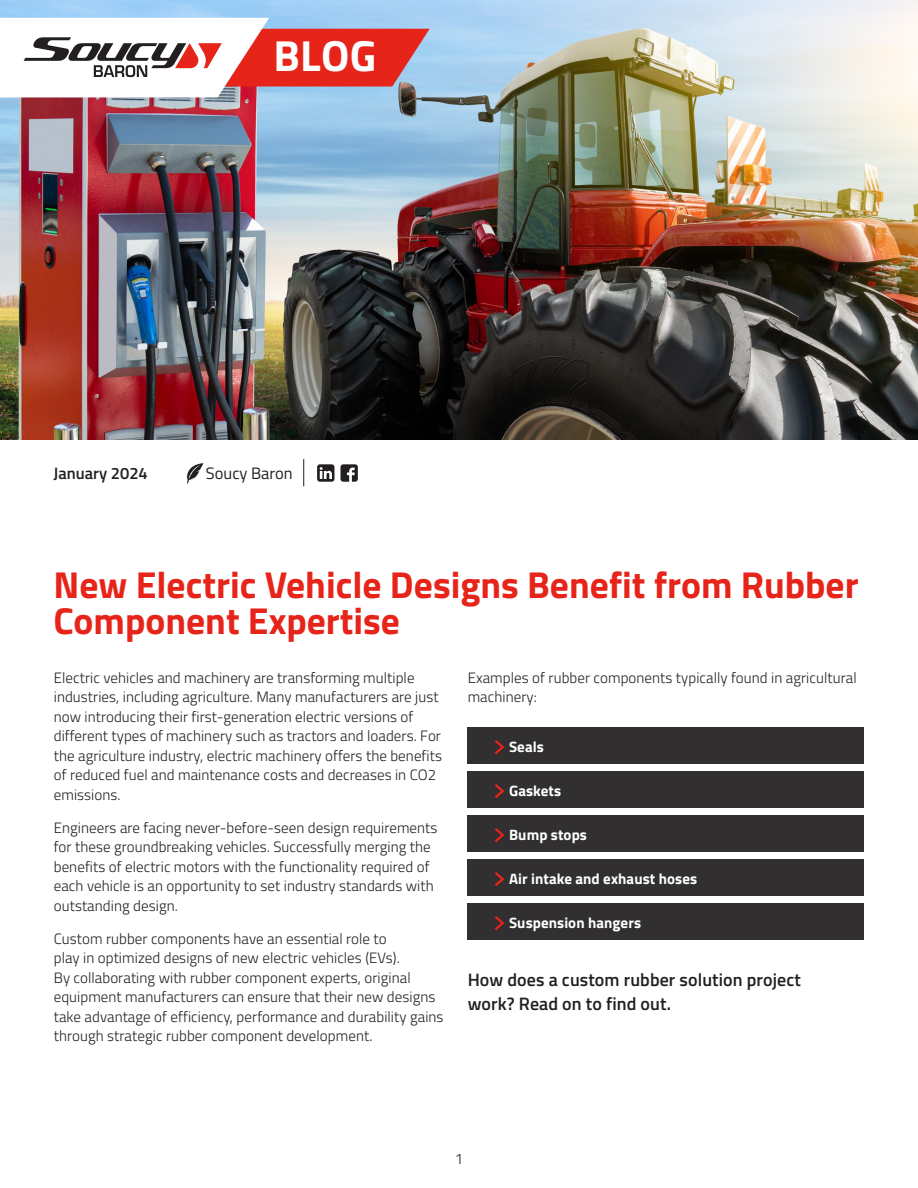
<style>
.page{position:relative;width:918px;height:1188px;background:#fff}
.page>*{position:absolute;margin:0;border:0;box-sizing:border-box;transform-origin:0 0}
.t1{font:700 43.5px "Titillium Web";color:#fff}
.Titre{font:700 37.5px/36px "Titillium Web";color:#e72419}
.Txt{font:600 18px/24px "Titillium Web";letter-spacing:.005em;color:#231f20}
.t2{font:600 16.5px "Titillium Web";color:#231f20}
.t3{font:16.5px "Titillium Web";color:#231f20}
.Txt-2{font:300 15px/19.5px "Titillium Web";letter-spacing:.005em;color:#231f20}
.Txt-3{font:700 15px "Titillium Web";letter-spacing:.005em;color:#fff}
</style>
<div class="page">
<img style="left:0;top:0;width:918px;height:440px">
<svg style="left:0;top:18px;width:430px;height:79px"></svg>
<svg style="left:187px;top:463px;width:17px;height:21px"></svg>
<svg style="left:303px;top:459px;width:1px;height:27px"></svg>
<svg style="left:340px;top:464px;width:18px;height:18px"></svg>
<svg style="left:317px;top:464px;width:17px;height:18px"></svg>
<div style="left:468px;top:728px;width:396px;height:36px;background:#312f30"></div>
<div style="left:468px;top:771px;width:396px;height:37px;background:#312f30"></div>
<div style="left:468px;top:815px;width:396px;height:37px;background:#312f30"></div>
<div style="left:468px;top:859px;width:396px;height:37px;background:#312f30"></div>
<div style="left:468px;top:903px;width:396px;height:37px;background:#312f30"></div>
<svg style="left:494px;top:740px;width:11px;height:15px"></svg>
<svg style="left:494px;top:784px;width:11px;height:15px"></svg>
<svg style="left:494px;top:828px;width:11px;height:15px"></svg>
<svg style="left:494px;top:872px;width:11px;height:15px"></svg>
<svg style="left:494px;top:916px;width:11px;height:15px"></svg>
<h2 class="t1" style="left:273px;top:23px;width:105px">BLOG</h2>
<p class="t2" style="left:54px;top:461px;width:96px">January 2024</p>
<p class="t3" style="left:206px;top:461px;width:88px">Soucy Baron</p>
<p class="Titre" style="left:54px;top:564px;width:807px">New Electric Vehicle Designs Benefit from Rubber<br>Component Expertise</p>
<p class="Txt-2" style="left:54px;top:667px;width:390px">Electric vehicles and machinery are transforming multiple industries, including agriculture. Many manufacturers are just now introducing their first-generation electric versions of different types of machinery such as tractors and loaders. For the agriculture industry, electric machinery offers the benefits of reduced fuel and maintenance costs and decreases in CO2 emissions.</p>
<p class="Txt-2" style="left:54px;top:817px;width:385px">Engineers are facing never-before-seen design requirements for these groundbreaking vehicles. Successfully merging the benefits of electric motors with the functionality required of each vehicle is an opportunity to set industry standards with outstanding design.</p>
<p class="Txt-2" style="left:54px;top:928px;width:391px">Custom rubber components have an essential role to<br>play in optimized designs of new electric vehicles (EVs).<br>By collaborating with rubber component experts, original equipment manufacturers can ensure that their new designs take advantage of efficiency, performance and durability gains through strategic rubber component development.</p>
<p class="Txt-2" style="left:468px;top:667px;width:390px">Examples of rubber components typically found in agricultural machinery:</p>
<p class="Txt-3" style="left:509px;top:735px;width:36px">Seals</p>
<p class="Txt-3" style="left:509px;top:779px;width:54px">Gaskets</p>
<p class="Txt-3" style="left:509px;top:823px;width:79px">Bump stops</p>
<p class="Txt-3" style="left:509px;top:867px;width:190px">Air intake and exhaust hoses</p>
<p class="Txt-3" style="left:509px;top:911px;width:134px">Suspension hangers</p>
<p class="Txt" style="left:468px;top:967px;width:335px">How does a custom rubber solution project work? Read on to find out.</p>
<p class="Txt-2" style="left:455px;top:1149px;width:10px">1</p>
</div>
